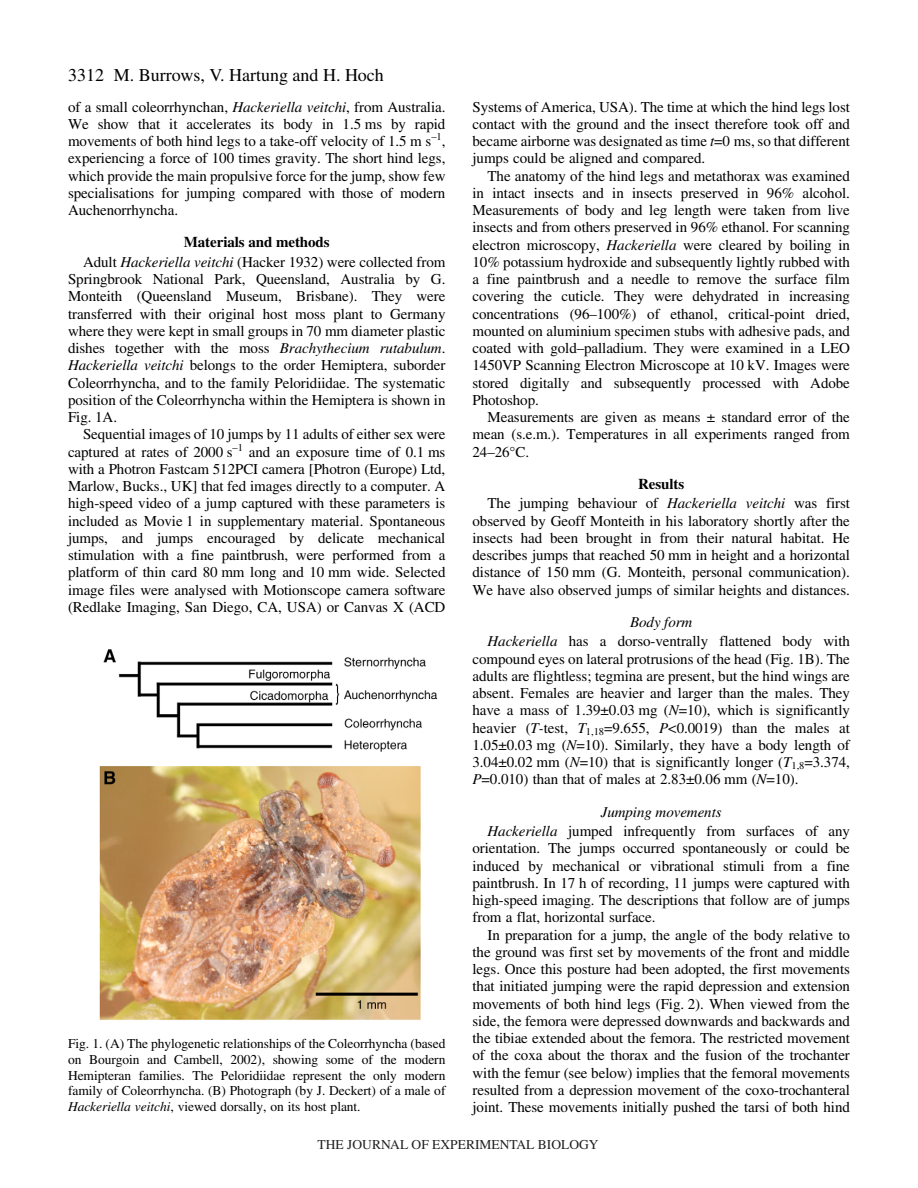
<style>
.page{position:relative;width:918px;height:1188px;background:#fff}
.page>*{position:absolute;margin:0;border:0;box-sizing:border-box;transform-origin:0 0}
.t1{font:18px "Times";color:#000}
.t2{font:15px/17.2px "Times";letter-spacing:-.005em;color:#000;text-align:justify}
.t3{font:13.5px/15.8px "Times";letter-spacing:-.005em;color:#000;text-align:justify}
.t4{font:13.5px "Times";color:#231f20}
.s1{font-style:italic}
.s2{color:#fff}
.s3{font-weight:700}
</style>
<div class="page">
<img style="left:99px;top:649px;width:339px;height:371px">
<p class="t1" style="left:114px;top:68px;width:272px">M. Burrows, V. Hartung and H. Hoch</p>
<p class="t1" style="left:68px;top:68px;width:37px">3312</p>
<p class="t2" style="left:68px;top:99px;width:379px">of a small coleorrhynchan, <span class="s1">Hackeriella veitchi</span>, from Australia.<br>We show that it accelerates its body in 1.5<span class="s2">·</span>ms by rapid movements of both hind legs to a take-off velocity of 1.5<span class="s2">·</span>m<span class="s2">·</span>s<sup>–1</sup>, experiencing a force of 100 times gravity. The short hind legs, which provide the main propulsive force for the jump, show few specialisations for jumping compared with those of modern Auchenorrhyncha.</p>
<p class="t2" style="left:83px;top:234px;width:364px;line-height:19.5px;text-indent:101px"><span class="s3">Materials and methods<br></span>Adult <span class="s1">Hackeriella veitchi</span> (Hacker 1932) were collected from</p>
<p class="t2" style="left:68px;top:272px;width:379px">Springbrook National Park, Queensland, Australia by G.<br>Monteith (Queensland Museum, Brisbane). They were transferred with their original host moss plant to Germany where they were kept in small groups in 70<span class="s2">·</span>mm diameter plastic dishes together with the moss <span class="s1">Brachythecium rutabulum</span>.<br><span class="s1">Hackeriella veitchi</span> belongs to the order Hemiptera, suborder Coleorrhyncha, and to the family Peloridiidae. The systematic position of the Coleorrhyncha within the Hemiptera is shown in Fig.<span class="s2">·</span>1A.</p>
<p class="t2" style="left:68px;top:427px;width:379px;text-indent:15px">Sequential images of 10 jumps by 11 adults of either sex were captured at rates of 2000<span class="s2">·</span>s<sup>–1</sup> and an exposure time of 0.1<span class="s2">·</span>ms with a Photron Fastcam 512PCI camera [Photron (Europe) Ltd, Marlow, Bucks., UK] that fed images directly to a computer. A high-speed video of a jump captured with these parameters is included as Movie<span class="s2">·</span>1 in supplementary material. Spontaneous jumps, and jumps encouraged by delicate mechanical stimulation with a fine paintbrush, were performed from a platform of thin card 80<span class="s2">·</span>mm long and 10<span class="s2">·</span>mm wide. Selected image files were analysed with Motionscope camera software (Redlake Imaging, San Diego, CA, USA) or Canvas X (ACD</p>
<p class="t2" style="left:472px;top:99px;width:379px">Systems of America, USA). The time at which the hind legs lost contact with the ground and the insect therefore took off and became airborne was designated as time <span class="s1">t</span>=0<span class="s2">·</span>ms, so that different jumps could be aligned and compared.</p>
<p class="t2" style="left:473px;top:168px;width:379px;text-indent:15px">The anatomy of the hind legs and metathorax was examined in intact insects and in insects preserved in 96% alcohol.<br>Measurements of body and leg length were taken from live insects and from others preserved in 96% ethanol. For scanning electron microscopy, <span class="s1">Hackeriella</span> were cleared by boiling in 10% potassium hydroxide and subsequently lightly rubbed with a fine paintbrush and a needle to remove the surface film covering the cuticle. They were dehydrated in increasing concentrations (96–100%) of ethanol, critical-point dried, mounted on aluminium specimen stubs with adhesive pads, and coated with gold–palladium. They were examined in a LEO 1450VP Scanning Electron Microscope at 10<span class="s2">·</span>kV. Images were stored digitally and subsequently processed with Adobe Photoshop.</p>
<p class="t2" style="left:473px;top:410px;width:379px;text-indent:15px">Measurements are given as means ± standard error of the mean (s.e.m.). Temperatures in all experiments ranged from 24–26°C.</p>
<p class="t2" style="left:488px;top:475px;width:364px;line-height:19.5px;text-indent:151px"><span class="s3">Results<br></span>The jumping behaviour of <span class="s1">Hackeriella veitchi</span> was first</p>
<p class="t2" style="left:472px;top:513px;width:379px">observed by Geoff Monteith in his laboratory shortly after the insects had been brought in from their natural habitat. He describes jumps that reached 50<span class="s2">·</span>mm in height and a horizontal distance of 150<span class="s2">·</span>mm (G. Monteith, personal communication).<br>We have also observed jumps of similar heights and distances.</p>
<p class="t2" style="left:487px;top:613px;width:364px;line-height:19.5px;text-indent:143px"><span class="s1">Body form<br>Hackeriella</span> has a dorso-ventrally flattened body with</p>
<p class="t2" style="left:472px;top:651px;width:379px">compound eyes on lateral protrusions of the head (Fig.<span class="s2">·</span>1B). The adults are flightless; tegmina are present, but the hind wings are absent. Females are heavier and larger than the males. They have a mass of 1.39±0.03<span class="s2">·</span>mg (<span class="s1">N</span>=10), which is significantly heavier (<span class="s1">T-</span>test, <span class="s1">T</span><sub>1,18</sub>=9.655, <span class="s1">P</span>&lt;0.0019) than the males at 1.05±0.03<span class="s2">·</span>mg (<span class="s1">N</span>=10). Similarly, they have a body length of 3.04±0.02<span class="s2">·</span>mm (<span class="s1">N</span>=10) that is significantly longer (<span class="s1">T</span><sub>1,8</sub>=3.374, <span class="s1">P</span>=0.010) than that of males at 2.83±0.06<span class="s2">·</span>mm (<span class="s1">N</span>=10).</p>
<p class="t2" style="left:487px;top:803px;width:364px;line-height:19.5px;text-indent:113px"><span class="s1">Jumping movements<br>Hackeriella</span> jumped infrequently from surfaces of any</p>
<p class="t2" style="left:472px;top:841px;width:379px">orientation. The jumps occurred spontaneously or could be induced by mechanical or vibrational stimuli from a fine paintbrush. In 17<span class="s2">·</span>h of recording, 11 jumps were captured with high-speed imaging. The descriptions that follow are of jumps from a flat, horizontal surface.</p>
<p class="t2" style="left:473px;top:927px;width:379px;text-indent:15px">In preparation for a jump, the angle of the body relative to the ground was first set by movements of the front and middle legs. Once this posture had been adopted, the first movements that initiated jumping were the rapid depression and extension movements of both hind legs (Fig.<span class="s2">·</span>2). When viewed from the side, the femora were depressed downwards and backwards and the tibiae extended about the femora. The restricted movement of the coxa about the thorax and the fusion of the trochanter with the femur (see below) implies that the femoral movements resulted from a depression movement of the coxo-trochanteral joint. These movements initially pushed the tarsi of both hind</p>
<p class="t3" style="left:68px;top:1037px;width:379px">Fig.<span class="s2">·</span>1. (A) The phylogenetic relationships of the Coleorrhyncha (based on Bourgoin and Cambell, 2002), showing some of the modern Hemipteran families. The Peloridiidae represent the only modern family of Coleorrhyncha. (B) Photograph (by J. Deckert) of a male of <span class="s1">Hackeriella veitchi</span>, viewed dorsally, on its host plant.</p>
<p class="t4" style="left:318px;top:1137px;width:282px">THE JOURNAL OF EXPERIMENTAL BIOLOGY</p>
</div>
